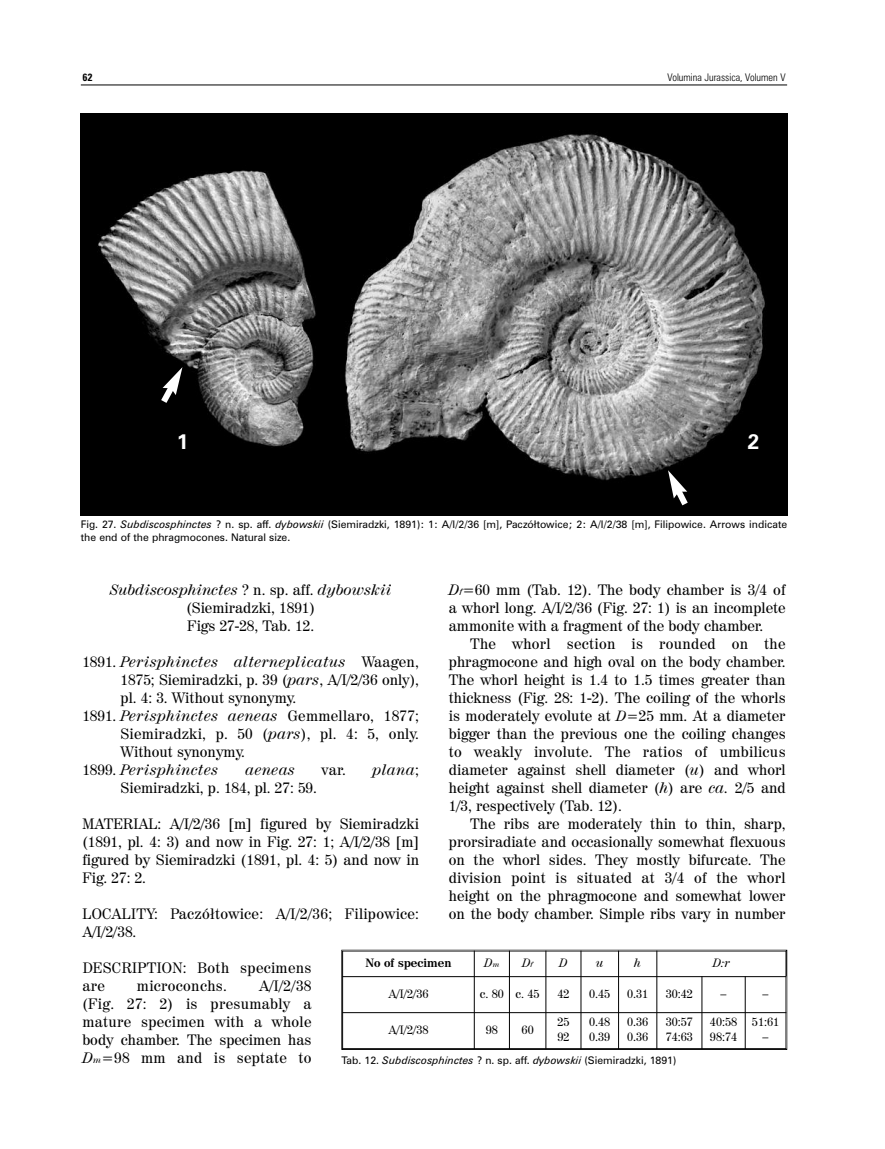
<style>
.page{position:relative;width:885px;height:1149px;background:#fff}
.page>*{position:absolute;margin:0;border:0;box-sizing:border-box;transform-origin:0 0}
.t1{font:700 21px "Zurich PL";color:#fff}
.t2{font:15px/18px "Century 725 PL";color:#000;text-align:justify}
.t3{font:15px/18px "Century 725 PL";letter-spacing:.02em;color:#000}
.t4{font:italic 15px "Century 725 PL";letter-spacing:.02em;color:#000}
.t5{font:12px/14.4px "Century 725 PL";color:#000}
.t6{font:700 12px "Century 725 PL";color:#000}
.t7{font:italic 12px "Century 725 PL";color:#000}
.t8{font:10.5px/12.6px "Zurich PL";color:#000}
.t9{font:300 condensed 10.5px "Zurich PL";color:#000}
.t10{font:700 condensed 10.5px "Zurich PL";color:#000}
.s1{font-style:italic}
.s2{font-style:normal}
.s3{font-style:italic;font-size:9px}
.s4{font-style:italic;font-size:14.7px}
.s5{font-size:7.5px}
</style>
<div class="page">
<hr style="left:81px;top:85px;width:706px;height:1px;background:#000">
<div style="left:341px;top:949px;width:446px;height:100px;border:1px solid #000"></div>
<hr style="left:342px;top:950px;width:1px;height:98px;background:#000">
<hr style="left:474px;top:950px;width:1px;height:98px;background:#000">
<hr style="left:509px;top:950px;width:1px;height:98px;background:#000">
<hr style="left:545px;top:950px;width:1px;height:98px;background:#000">
<hr style="left:580px;top:950px;width:1px;height:98px;background:#000">
<hr style="left:618px;top:950px;width:1px;height:98px;background:#000">
<hr style="left:656px;top:950px;width:1px;height:98px;background:#000">
<hr style="left:701px;top:975px;width:1px;height:73px;background:#000">
<hr style="left:744px;top:975px;width:1px;height:73px;background:#000">
<hr style="left:785px;top:950px;width:1px;height:98px;background:#000">
<hr style="left:342px;top:950px;width:444px;height:1px;background:#000">
<hr style="left:342px;top:975px;width:444px;height:1px;background:#000">
<hr style="left:342px;top:1011px;width:444px;height:1px;background:#000">
<hr style="left:342px;top:1047px;width:444px;height:1px;background:#000">
<img style="left:81px;top:114px;width:706px;height:401px">
<svg style="left:156px;top:367px;width:26px;height:42px"></svg>
<svg style="left:668px;top:470px;width:25px;height:42px"></svg>
<p class="t10" style="left:82px;top:74px;width:12px">62</p>
<p class="t9" style="left:667px;top:74px;width:119px">Volumina Jurassica, Volumen V</p>
<h1 class="t1" style="left:177px;top:434px;width:13px">1</h1>
<h1 class="t1" style="left:747px;top:434px;width:13px">2</h1>
<p class="t8" style="left:81px;top:519px;width:707px">Fig. 27. <span class="s1">Subdiscosphinctes</span> ? n. sp. aff. <span class="s1">dybowskii</span> (Siemiradzki, 1891): 1: A/I/2/36 [m], Paczółtowice; 2: A/I/2/38 [m], Filipowice. Arrows indicate the end of the phragmocones. Natural size.</p>
<p class="t2" style="left:110px;top:581px;width:283px;text-align:center"><span class="s1">Subdiscosphinctes</span> ? n. sp. aff. <span class="s1">dybowskii </span>(Siemiradzki, 1891)<br>Figs 27-28, Tab. 12.</p>
<p class="t4" style="left:82px;top:655px;width:338px"><span class="s2">1891.</span> Perisphinctes alterneplicatus <span class="s2">Waagen,</span></p>
<p class="t2" style="left:121px;top:671px;width:300px">1875; Siemiradzki, p. 39 (<span class="s1">pars</span>, A/I/2/36 only),</p>
<p class="t2" style="left:121px;top:689px;width:177px">pl. 4: 3. Without synonymy.</p>
<p class="t3" style="left:82px;top:707px;width:338px">1891. <span class="s1">Perisphinctes aeneas</span> Gemmellaro, 1877;</p>
<p class="t2" style="left:121px;top:725px;width:300px">Siemiradzki, p. 50 (<span class="s1">pars</span>), pl. 4: 5, only.</p>
<p class="t2" style="left:121px;top:743px;width:126px">Without synonymy.</p>
<p class="t4" style="left:82px;top:763px;width:137px"><span class="s2">1899.</span> Perisphinctes</p>
<p class="t4" style="left:245px;top:763px;width:51px">aeneas</p>
<p class="t2" style="left:321px;top:761px;width:26px">var.</p>
<p class="t4" style="left:372px;top:763px;width:48px">plana<span class="s2">;</span></p>
<p class="t2" style="left:121px;top:779px;width:198px">Siemiradzki, p. 184, pl. 27: 59.</p>
<p class="t2" style="left:82px;top:815px;width:338px">MATERIAL: A/I/2/36 [m] figured by Siemiradzki (1891, pl. 4: 3) and now in Fig. 27: 1; A/I/2/38 [m] figured by Siemiradzki (1891, pl. 4: 5) and now in Fig. 27: 2.</p>
<p class="t3" style="left:82px;top:905px;width:338px">LOCALITY: Paczółtowice: A/I/2/36; Filipowice:<br>A/I/2/38.</p>
<p class="t3" style="left:82px;top:959px;width:230px">DESCRIPTION: Both specimens are</p>
<p class="t2" style="left:449px;top:581px;width:338px"><span class="s1">D</span><span class="s3">f</span><span class="s1">=</span>60 mm (Tab. 12). The body chamber is 3/4 of a whorl long. A/I/2/36 (Fig. 27: 1) is an incomplete ammonite with a fragment of the body chamber.</p>
<p class="t2" style="left:449px;top:635px;width:338px;text-indent:21px">The whorl section is rounded on the phragmocone and high oval on the body chamber.<br>The whorl height is 1.4 to 1.5 times greater than thickness (Fig. 28: 1-2). The coiling of the whorls is moderately evolute at <span class="s4">D=</span>25 mm. At a diameter bigger than the previous one the coiling changes to weakly involute. The ratios of umbilicus diameter against shell diameter (<span class="s1">u</span>) and whorl height against shell diameter (<span class="s1">h</span>) are <span class="s1">ca.</span> 2/5 and 1/3, respectively (Tab. 12).</p>
<p class="t2" style="left:449px;top:815px;width:338px;text-indent:21px">The ribs are moderately thin to thin, sharp, prorsiradiate and occasionally somewhat flexuous on the whorl sides. They mostly bifurcate. The division point is situated at 3/4 of the whorl height on the phragmocone and somewhat lower on the body chamber. Simple ribs vary in number</p>
<p class="t6" style="left:365px;top:958px;width:87px">No of specimen</p>
<p class="t7" style="left:484px;top:958px;width:17px">D<span class="s5">m</span></p>
<p class="t7" style="left:522px;top:958px;width:12px">D<span class="s5">f</span></p>
<p class="t7" style="left:559px;top:958px;width:10px">D</p>
<p class="t7" style="left:596px;top:958px;width:9px">u</p>
<p class="t7" style="left:634px;top:958px;width:8px">h</p>
<p class="t7" style="left:712px;top:958px;width:19px">D:r</p>
<p class="t5" style="left:388px;top:987px;width:42px">A/I/2/36</p>
<p class="t5" style="left:479px;top:987px;width:61px">c. 80 c. 45</p>
<p class="t5" style="left:557px;top:987px;width:14px">42</p>
<p class="t5" style="left:589px;top:987px;width:23px">0.45</p>
<p class="t5" style="left:627px;top:987px;width:23px">0.31</p>
<p class="t5" style="left:665px;top:987px;width:29px">30:42</p>
<p class="t5" style="left:720px;top:987px;width:7px">–</p>
<p class="t5" style="left:762px;top:987px;width:7px">–</p>
<p class="t5" style="left:388px;top:1023px;width:42px">A/I/2/38</p>
<p class="t5" style="left:485px;top:1023px;width:14px">98</p>
<p class="t5" style="left:521px;top:1023px;width:14px">60</p>
<p class="t5" style="left:557px;top:1015px;width:14px">25<br>92</p>
<p class="t5" style="left:589px;top:1015px;width:23px">0.48<br>0.39</p>
<p class="t5" style="left:627px;top:1015px;width:23px">0.36<br>0.36</p>
<p class="t5" style="left:665px;top:1015px;width:29px">30:57<br>74:63</p>
<p class="t5" style="left:709px;top:1015px;width:29px">40:58<br>98:74</p>
<p class="t5" style="left:751px;top:1015px;width:29px;text-align:center">51:61 –</p>
<p class="t2" style="left:82px;top:977px;width:230px;text-indent:177px">A/I/2/38 (Fig. 27: 2) is presumably a mature specimen with a whole body chamber. The specimen has <span class="s1">D</span><span class="s3">m</span><span class="s1">=</span>98 mm and is septate to</p>
<p class="t3" style="left:137px;top:977px;width:91px">microconchs.</p>
<p class="t8" style="left:341px;top:1054px;width:336px">Tab. 12. <span class="s1">Subdiscosphinctes</span> ? n. sp. aff. <span class="s1">dybowskii</span> (Siemiradzki, 1891)</p>
</div>
